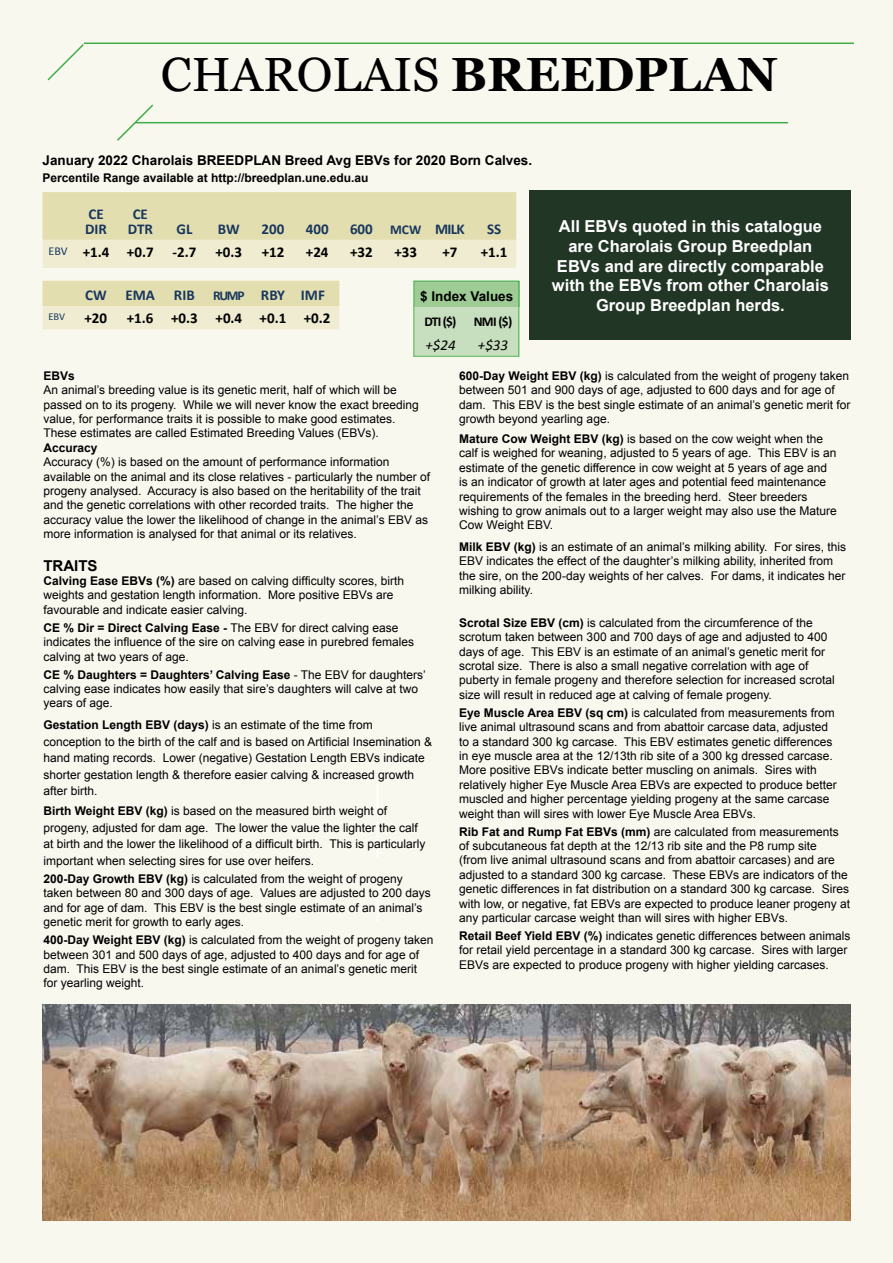
<style>
.page{position:relative;width:893px;height:1263px;background:#f9f8ef}
.page>*{position:absolute;margin:0;border:0;box-sizing:border-box;transform-origin:0 0}
.t1{font:48px "Georgia";color:#000}
.t2{font:700 16.5px/19.8px "Arial";color:#fff;text-align:center}
.t3{font:700 15px "Calibri";color:#000}
.t4{font:700 15px/15px "Calibri";color:#18375e}
.t5{font:italic 15px "Calibri";color:#000}
.t6{font:700 15px "Arial";color:#000}
.t7{font:700 13.5px "Arial";color:#000}
.t8{font:700 13.5px "Calibri";letter-spacing:-.055em;color:#000}
.t9{font:12px/14.4px "Arial";color:#000}
.t10{font:700 12px "Arial";color:#000}
.t11{font:10.5px "Calibri";color:#18375e}
.s1{font-weight:700}
.s2{font-size:13.5px}
.s3{font-weight:400;font-size:12px;color:#18375e}
</style>
<div class="page">
<hr style="left:84px;top:43px;width:770px;height:1px;background:#41ad49">
<svg style="left:117px;top:104px;width:38px;height:37px"></svg>
<svg style="left:47px;top:42px;width:38px;height:39px"></svg>
<hr style="left:135px;top:122px;width:653px;height:1px;background:#41ad49">
<hr style="left:377px;top:783px;width:1px;height:75px;background:#fff">
<hr style="left:510px;top:783px;width:2px;height:75px;background:#fff">
<hr style="left:731px;top:756px;width:2px;height:75px;background:#fff">
<hr style="left:377px;top:873px;width:1px;height:49px;background:#fff">
<div style="left:529px;top:191px;width:321px;height:149px;background:#223625"></div>
<svg style="left:43px;top:192px;width:473px;height:76px"></svg>
<svg style="left:43px;top:281px;width:296px;height:48px"></svg>
<div style="left:414px;top:281px;width:105px;height:26px;background:#9fcc94"></div>
<div style="left:415px;top:307px;width:102px;height:48px;background:#c7dfbf"></div>
<div style="left:413px;top:281px;width:106px;height:76px;border:1px solid #41ad49"></div>
<img style="left:43px;top:1004px;width:807px;height:216px">
<h1 class="t1" style="left:161px;top:46px;width:618px">CHAROLAIS <span class="s1">BREEDPLAN</span></h1>
<p class="t7" style="left:43px;top:152px;width:491px">January 2022 Charolais BREEDPLAN Breed Avg EBVs for 2020 Born Calves.</p>
<p class="t10" style="left:43px;top:170px;width:328px">Percentile Range available at http://breedplan.une.edu.au</p>
<p class="t4" style="left:85px;top:206px;width:23px">CE<br>DIR</p>
<p class="t4" style="left:128px;top:206px;width:27px;text-align:center">CE<br>DTR</p>
<p class="t4" style="left:177px;top:221px;width:17px">GL</p>
<p class="t4" style="left:218px;top:221px;width:23px">BW</p>
<p class="t4" style="left:262px;top:221px;width:24px">200</p>
<p class="t4" style="left:306px;top:221px;width:24px">400</p>
<p class="t4" style="left:350px;top:221px;width:116px">600 <span class="s2">MCW</span> MILK</p>
<p class="t4" style="left:487px;top:221px;width:16px">SS</p>
<p class="t3" style="left:49px;top:242px;width:107px"><span class="s3">EBV</span> +1.4 +0.7</p>
<p class="t3" style="left:173px;top:242px;width:25px">-2.7</p>
<p class="t3" style="left:215px;top:242px;width:28px">+0.3</p>
<p class="t3" style="left:262px;top:242px;width:24px">+12</p>
<p class="t3" style="left:306px;top:242px;width:24px">+24</p>
<p class="t3" style="left:350px;top:242px;width:24px">+32</p>
<p class="t3" style="left:394px;top:242px;width:24px">+33</p>
<p class="t3" style="left:442px;top:242px;width:17px">+7</p>
<p class="t3" style="left:481px;top:242px;width:28px">+1.1</p>
<p class="t4" style="left:85px;top:288px;width:23px">CW</p>
<p class="t4" style="left:125px;top:288px;width:31px">EMA</p>
<p class="t4" style="left:174px;top:288px;width:152px">RIB <span class="s2">RUMP</span> RBY IMF</p>
<p class="t11" style="left:49px;top:310px;width:18px">EBV</p>
<p class="t3" style="left:84px;top:309px;width:24px">+20</p>
<p class="t3" style="left:127px;top:309px;width:205px">+1.6 +0.3 +0.4 +0.1 +0.2</p>
<p class="t7" style="left:420px;top:287px;width:95px">$ Index Values</p>
<p class="t8" style="left:424px;top:313px;width:34px">DTI ($)</p>
<p class="t8" style="left:474px;top:313px;width:40px">NMI ($)</p>
<p class="t5" style="left:425px;top:334px;width:32px">+$24</p>
<p class="t5" style="left:478px;top:334px;width:32px">+$33</p>
<h2 class="t2" style="left:552px;top:217px;width:278px">All EBVs quoted in this catalogue are Charolais Group Breedplan<br>EBVs and are directly comparable with the EBVs from other Charolais<br>Group Breedplan herds.</h2>
<p class="t10" style="left:43px;top:368px;width:33px">EBVs</p>
<p class="t9" style="left:43px;top:383px;width:377px">An animal’s breeding value is its genetic merit, half of which will be passed on to its progeny. While we will never know the exact breeding value, for performance traits it is possible to make good estimates.<br>These estimates are called Estimated Breeding Values (EBVs).</p>
<p class="t10" style="left:43px;top:440px;width:56px">Accuracy</p>
<p class="t9" style="left:43px;top:455px;width:388px">Accuracy (%) is based on the amount of performance information available on the animal and its close relatives - particularly the number of progeny analysed. Accuracy is also based on the heritability of the trait and the genetic correlations with other recorded traits. The higher the accuracy value the lower the likelihood of change in the animal’s EBV as more information is analysed for that animal or its relatives.</p>
<p class="t6" style="left:43px;top:555px;width:56px">TRAITS</p>
<p class="t9" style="left:43px;top:574px;width:362px"><span class="s1">Calving Ease EBVs (%)</span> are based on calving difficulty scores, birth weights and gestation length information. More positive EBVs are favourable and indicate easier calving.</p>
<p class="t9" style="left:43px;top:620px;width:372px"><span class="s1">CE % Dir = Direct Calving Ease -</span> The EBV for direct calving ease indicates the influence of the sire on calving ease in purebred females calving at two years of age.</p>
<p class="t9" style="left:43px;top:667px;width:384px"><span class="s1">CE % Daughters = Daughters’ Calving Ease</span> - The EBV for daughters’ calving ease indicates how easily that sire’s daughters will calve at two years of age.</p>
<p class="t9" style="left:43px;top:717px;width:390px;line-height:16.5px"><span class="s1">Gestation Length EBV (days)</span> is an estimate of the time from conception to the birth of the calf and is based on Artificial Insemination &amp; hand mating records. Lower (negative) Gestation Length EBVs indicate shorter gestation length &amp; therefore easier calving &amp; increased growth after birth.</p>
<p class="t9" style="left:43px;top:803px;width:383px;line-height:16.5px"><span class="s1">Birth Weight EBV (kg)</span> is based on the measured birth weight of progeny, adjusted for dam age. The lower the value the lighter the calf at birth and the lower the likelihood of a difficult birth. This is particularly important when selecting sires for use over heifers.</p>
<p class="t9" style="left:43px;top:872px;width:389px"><span class="s1">200-Day Growth EBV (kg)</span> is calculated from the weight of progeny taken between 80 and 300 days of age. Values are adjusted to 200 days and for age of dam. This EBV is the best single estimate of an animal’s genetic merit for growth to early ages.</p>
<p class="t9" style="left:43px;top:933px;width:391px"><span class="s1">400-Day Weight EBV (kg)</span> is calculated from the weight of progeny taken between 301 and 500 days of age, adjusted to 400 days and for age of dam. This EBV is the best single estimate of an animal’s genetic merit for yearling weight.</p>
<p class="t9" style="left:459px;top:368px;width:393px"><span class="s1">600-Day Weight EBV (kg)</span> is calculated from the weight of progeny taken between 501 and 900 days of age, adjusted to 600 days and for age of dam. This EBV is the best single estimate of an animal’s genetic merit for growth beyond yearling age.</p>
<p class="t9" style="left:459px;top:432px;width:379px"><span class="s1">Mature Cow Weight EBV (kg)</span> is based on the cow weight when the calf is weighed for weaning, adjusted to 5 years of age. This EBV is an estimate of the genetic difference in cow weight at 5 years of age and is an indicator of growth at later ages and potential feed maintenance requirements of the females in the breeding herd. Steer breeders wishing to grow animals out to a larger weight may also use the Mature Cow Weight EBV.</p>
<p class="t9" style="left:459px;top:540px;width:389px"><span class="s1">Milk EBV (kg)</span> is an estimate of an animal’s milking ability. For sires, this EBV indicates the effect of the daughter’s milking ability, inherited from the sire, on the 200-day weights of her calves. For dams, it indicates her milking ability.</p>
<p class="t9" style="left:459px;top:615px;width:377px"><span class="s1">Scrotal Size EBV (cm)</span> is calculated from the circumference of the scrotum taken between 300 and 700 days of age and adjusted to 400 days of age. This EBV is an estimate of an animal’s genetic merit for scrotal size. There is also a small negative correlation with age of puberty in female progeny and therefore selection for increased scrotal size will result in reduced age at calving of female progeny.</p>
<p class="t9" style="left:459px;top:705px;width:379px"><span class="s1">Eye Muscle Area EBV (sq cm)</span> is calculated from measurements from live animal ultrasound scans and from abattoir carcase data, adjusted to a standard 300 kg carcase. This EBV estimates genetic differences in eye muscle area at the 12/13th rib site of a 300 kg dressed carcase.<br>More positive EBVs indicate better muscling on animals. Sires with relatively higher Eye Muscle Area EBVs are expected to produce better muscled and higher percentage yielding progeny at the same carcase weight than will sires with lower Eye Muscle Area EBVs.</p>
<p class="t9" style="left:459px;top:824px;width:392px"><span class="s1">Rib Fat and Rump Fat EBVs (mm)</span> are calculated from measurements of subcutaneous fat depth at the 12/13 rib site and the P8 rump site<br>(from live animal ultrasound scans and from abattoir carcases) and are adjusted to a standard 300 kg carcase. These EBVs are indicators of the genetic differences in fat distribution on a standard 300 kg carcase. Sires with low, or negative, fat EBVs are expected to produce leaner progeny at any particular carcase weight than will sires with higher EBVs.</p>
<p class="t9" style="left:459px;top:929px;width:393px"><span class="s1">Retail Beef Yield EBV (%)</span> indicates genetic differences between animals for retail yield percentage in a standard 300 kg carcase. Sires with larger<br>EBVs are expected to produce progeny with higher yielding carcases.</p>
</div>
